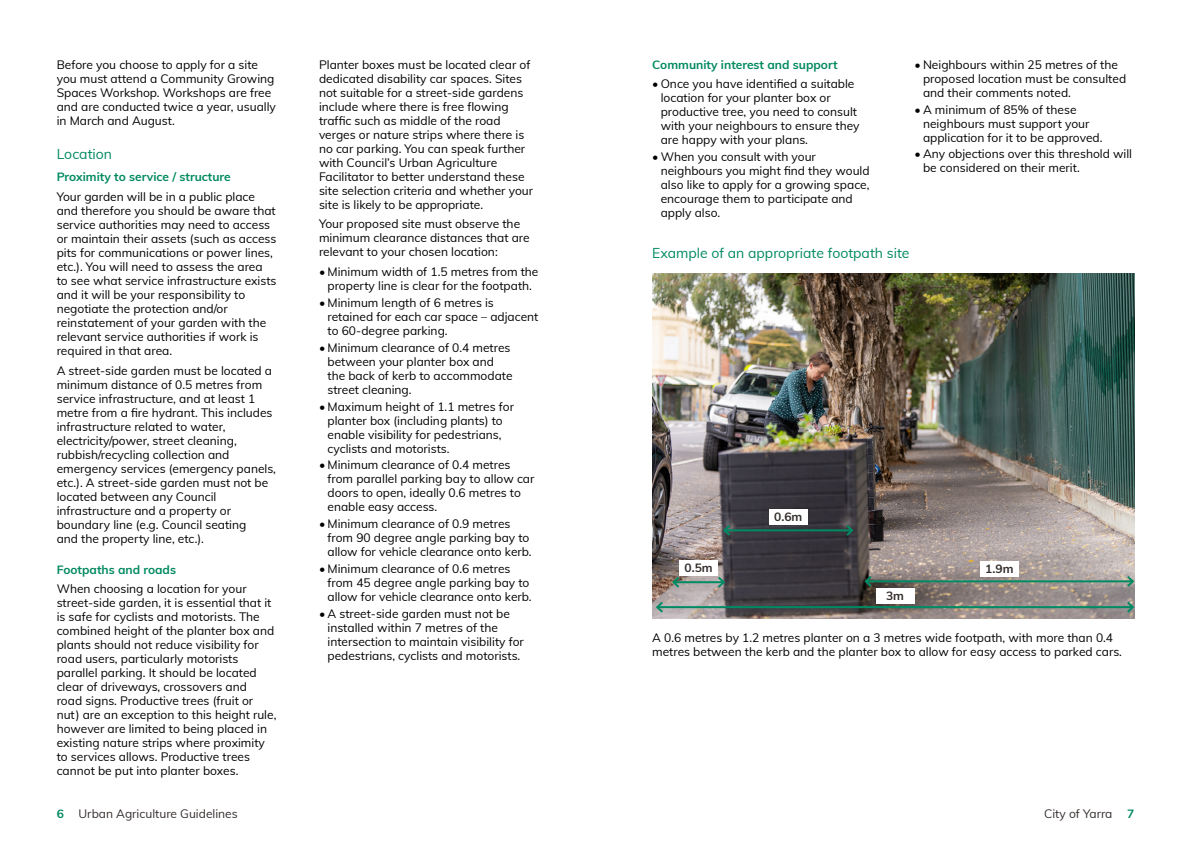
<style>
.page{position:relative;width:1191px;height:842px;background:#fff}
.page>*{position:absolute;margin:0;border:0;box-sizing:border-box;transform-origin:0 0}
.Heading_L2{font:14px "Muli";color:#008960}
.Body_copy{font:12px/14px "Muli";color:#000}
.Last_paragraph{font:12px/14px "Muli";color:#000}
.Heading_L3{font:700 12px "Muli";color:#008960}
.t1{font:12px "Muli";color:#332d2b}
.Folio_text{font:700 12px "Muli";color:#332d2b}
.s1{font-weight:300}
.s2{font-weight:700;color:#008960}
</style>
<div class="page">
<img style="left:652px;top:274px;width:482px;height:344px">
<hr style="left:673px;top:581px;width:50px;height:2px;background:#008b64">
<svg style="left:670px;top:575px;width:11px;height:15px"></svg>
<svg style="left:716px;top:575px;width:10px;height:15px"></svg>
<hr style="left:657px;top:606px;width:475px;height:2px;background:#008b64">
<svg style="left:654px;top:600px;width:11px;height:15px"></svg>
<svg style="left:1124px;top:600px;width:11px;height:15px"></svg>
<hr style="left:724px;top:529px;width:128px;height:2px;background:#008b64">
<svg style="left:721px;top:523px;width:11px;height:15px"></svg>
<svg style="left:844px;top:523px;width:11px;height:15px"></svg>
<hr style="left:866px;top:580px;width:266px;height:2px;background:#008b64">
<svg style="left:863px;top:574px;width:10px;height:15px"></svg>
<svg style="left:1124px;top:574px;width:11px;height:15px"></svg>
<div style="left:679px;top:560px;width:39px;height:16px;background:#fff"></div>
<div style="left:769px;top:509px;width:38px;height:16px;background:#fff"></div>
<div style="left:875px;top:588px;width:39px;height:16px;background:#fff"></div>
<div style="left:980px;top:561px;width:38px;height:16px;background:#fff"></div>
<p class="Last_paragraph" style="left:57px;top:57px;width:221px">Before you choose to apply for a site you must attend a Community Growing Spaces Workshop. Workshops are free and are conducted twice a year, usually in March and August.</p>
<p class="Heading_L2" style="left:57px;top:144px;width:57px">Location</p>
<p class="Heading_L3" style="left:57px;top:168px;width:176px">Proximity to service / structure</p>
<p class="Body_copy" style="left:57px;top:189px;width:221px">Your garden will be in a public place and therefore you should be aware that service authorities may need to access or maintain their assets (such as access pits for communications or power lines, etc.). You will need to assess the area to see what service infrastructure exists and it will be your responsibility to negotiate the protection and/or reinstatement of your garden with the relevant service authorities if work is required in that area.</p>
<p class="Last_paragraph" style="left:57px;top:363px;width:221px">A street-side garden must be located a minimum distance of 0.5 metres from service infrastructure, and at least 1 metre from a fire hydrant. This includes infrastructure related to water, electricity/power, street cleaning, rubbish/recycling collection and emergency services (emergency panels, etc.). A street-side garden must not be located between any Council infrastructure and a property or boundary line (e.g. Council seating<br>and the property line, etc.).</p>
<p class="Heading_L3" style="left:57px;top:561px;width:121px">Footpaths and roads</p>
<p class="Body_copy" style="left:57px;top:581px;width:221px">When choosing a location for your street-side garden, it is essential that it is safe for cyclists and motorists. The combined height of the planter box and plants should not reduce visibility for road users, particularly motorists parallel parking. It should be located clear of driveways, crossovers and<br>road signs. Productive trees (fruit or nut) are an exception to this height rule, however are limited to being placed in existing nature strips where proximity to services allows. Productive trees cannot be put into planter boxes.</p>
<p class="Body_copy" style="left:319px;top:57px;width:216px">Planter boxes must be located clear of dedicated disability car spaces. Sites not suitable for a street-side gardens include where there is free flowing traffic such as middle of the road verges or nature strips where there is no car parking. You can speak further with Council’s Urban Agriculture Facilitator to better understand these site selection criteria and whether your site is likely to be appropriate.</p>
<p class="Body_copy" style="left:319px;top:217px;width:212px">Your proposed site must observe the minimum clearance distances that are relevant to your chosen location:</p>
<p class="Body_copy" style="left:319px;top:264px;width:221px;text-align:center"><span class="s1">•</span> Minimum width of 1.5 metres from the property line is clear for the footpath.</p>
<p class="Body_copy" style="left:327px;top:295px;width:212px;text-indent:-9px"><span class="s1">•</span> Minimum length of 6 metres is retained for each car space – adjacent to 60-degree parking.</p>
<p class="Body_copy" style="left:327px;top:340px;width:187px;text-indent:-9px"><span class="s1">•</span> Minimum clearance of 0.4 metres between your planter box and the back of kerb to accommodate street cleaning.</p>
<p class="Body_copy" style="left:327px;top:399px;width:188px;text-indent:-9px"><span class="s1">•</span> Maximum height of 1.1 metres for planter box (including plants) to enable visibility for pedestrians, cyclists and motorists.</p>
<p class="Body_copy" style="left:327px;top:458px;width:208px;text-indent:-9px"><span class="s1">•</span> Minimum clearance of 0.4 metres from parallel parking bay to allow car doors to open, ideally 0.6 metres to enable easy access.</p>
<p class="Body_copy" style="left:327px;top:516px;width:206px;text-indent:-9px"><span class="s1">•</span> Minimum clearance of 0.9 metres from 90 degree angle parking bay to allow for vehicle clearance onto kerb.</p>
<p class="Body_copy" style="left:327px;top:561px;width:206px;text-indent:-9px"><span class="s1">•</span> Minimum clearance of 0.6 metres from 45 degree angle parking bay to allow for vehicle clearance onto kerb.</p>
<p class="Body_copy" style="left:327px;top:606px;width:198px;text-indent:-9px"><span class="s1">•</span> A street-side garden must not be installed within 7 metres of the intersection to maintain visibility for pedestrians, cyclists and motorists.</p>
<p class="Heading_L3" style="left:652px;top:56px;width:187px">Community interest and support</p>
<p class="Body_copy" style="left:660px;top:77px;width:200px;text-indent:-9px"><span class="s1">•</span> Once you have identified a suitable location for your planter box or productive tree, you need to consult with your neighbours to ensure they are happy with your plans.</p>
<p class="Body_copy" style="left:660px;top:149px;width:210px;text-indent:-9px"><span class="s1">•</span> When you consult with your neighbours you might find they would also like to apply for a growing space, encourage them to participate and apply also.</p>
<p class="Body_copy" style="left:923px;top:57px;width:205px;text-indent:-9px"><span class="s1">•</span> Neighbours within 25 metres of the proposed location must be consulted and their comments noted.</p>
<p class="Body_copy" style="left:923px;top:102px;width:181px;text-indent:-9px"><span class="s1">•</span> A minimum of 85% of these neighbours must support your application for it to be approved.</p>
<p class="Body_copy" style="left:923px;top:147px;width:211px;text-indent:-9px"><span class="s1">•</span> Any objections over this threshold will be considered on their merit.</p>
<p class="Heading_L2" style="left:652px;top:243px;width:259px">Example of an appropriate footpath site</p>
<p class="Folio_text" style="left:684px;top:559px;width:30px">0.5m</p>
<p class="Folio_text" style="left:774px;top:508px;width:30px">0.6m</p>
<p class="Folio_text" style="left:886px;top:587px;width:19px">3m</p>
<p class="Folio_text" style="left:985px;top:560px;width:30px">1.9m</p>
<p class="Body_copy" style="left:652px;top:630px;width:471px">A 0.6 metres by 1.2 metres planter on a 3 metres wide footpath, with more than 0.4 metres between the kerb and the planter box to allow for easy access to parked cars.</p>
<p class="t1" style="left:57px;top:805px;width:182px"><span class="s2">6</span> Urban Agriculture Guidelines</p>
<p class="t1" style="left:1044px;top:805px;width:92px">City of Yarra <span class="s2">7</span></p>
</div>
